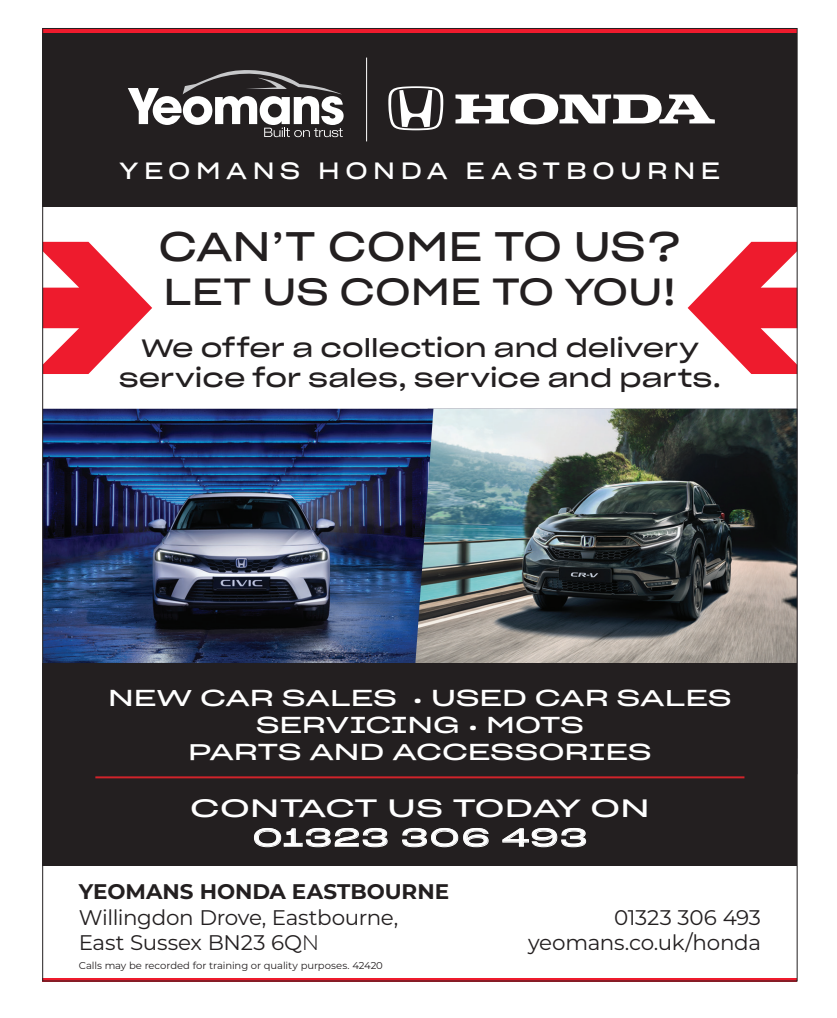
<style>
.page{position:relative;width:837px;height:1018px;background:#fff}
.page>*{position:absolute;margin:0;border:0;box-sizing:border-box;transform-origin:0 0}
.t1{font:40.2px "Sharp Grotesk Book 25";color:#231f20}
.t2{font:36.8px "Sharp Grotesk Book 25";letter-spacing:.005em;color:#231f20}
.t3{font:24.7px/29.7px "Sharp Grotesk Book 25";color:#231f20;text-align:center}
.t4{font:24.5px/29.4px "Sharp Grotesk Book 25";letter-spacing:.01em;color:#fff;text-align:center;scale:1.27 1}
.t5{font:23px "Sharp Grotesk Book 25";letter-spacing:.24em;color:#fff}
.t6{font:22.5px/27px "Sharp Grotesk Book 25";color:#fff;text-align:center;scale:1.22 1}
.t7{font:21.2px/25.4px "Montserrat";letter-spacing:-.015em;color:#231f20;text-align:right}
.t8{font:9.9px "Montserrat";letter-spacing:-.005em;color:#231f20}
.s1{font-weight:700}
.s2{font-weight:300}
</style>
<div class="page">
<img style="left:433px;top:409px;width:362px;height:254px">
<div style="left:43px;top:33px;width:754px;height:174px;background:#231f20"></div>
<svg style="left:128px;top:70px;width:215px;height:67px"></svg>
<svg style="left:455px;top:93px;width:259px;height:31px"></svg>
<svg style="left:388px;top:86px;width:55px;height:44px"></svg>
<hr style="left:366px;top:58px;width:1px;height:83px;background:#fff">
<img style="left:45px;top:409px;width:388px;height:254px">
<svg style="left:45px;top:242px;width:107px;height:132px"></svg>
<svg style="left:687px;top:242px;width:108px;height:132px"></svg>
<div style="left:43px;top:663px;width:754px;height:202px;background:#231f20"></div>
<hr style="left:43px;top:978px;width:754px;height:3px;background:#ee1b2d">
<hr style="left:95px;top:776px;width:649px;height:2px;background:#d1232a">
<div style="left:43px;top:28px;width:754px;height:5px;background:#ee1b2d"></div>
<p class="t5" style="left:120px;top:150px;width:601px">YEOMANS HONDA EASTBOURNE</p>
<p class="t1" style="left:158px;top:212px;width:525px">CAN’T COME TO US?</p>
<p class="t2" style="left:163px;top:260px;width:514px">LET US COME TO YOU!</p>
<p class="t3" style="left:119px;top:331px;width:603px">We offer a collection and delivery service for sales, service and parts.</p>
<p class="t6" style="left:108px;top:682px;width:512px">NEW CAR SALES • USED CAR SALES<br>SERVICING • MOTS<br>PARTS AND ACCESSORIES</p>
<p class="t4" style="left:190px;top:791px;width:363px">CONTACT US TODAY ON<br>01323 306 493</p>
<p class="t7" style="left:79px;top:878px;width:372px;text-align:left"><span class="s1">YEOMANS HONDA EASTBOURNE<br></span>Willingdon Drove, Eastbourne,<br>East Sussex BN23 6Q<span class="s2">N</span></p>
<p class="t8" style="left:79px;top:958px;width:305px">Calls may be recorded for training or quality purposes. 42420</p>
<p class="t7" style="left:528px;top:903px;width:234px">01323 306 493 yeomans.co.uk/honda</p>
</div>
